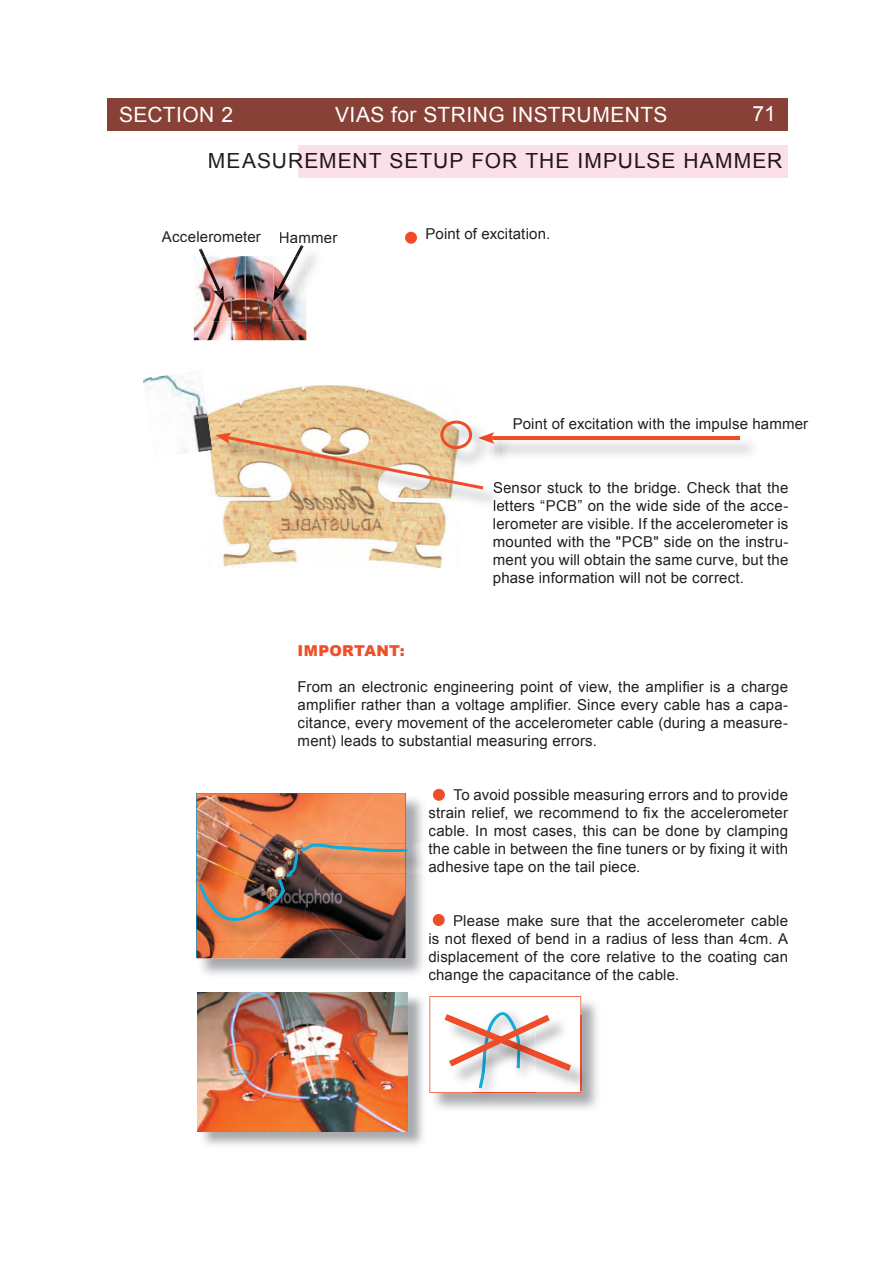
<style>
.page{position:relative;width:893px;height:1263px;background:#fff}
.page>*{position:absolute;margin:0;border:0;box-sizing:border-box;transform-origin:0 0}
.t1{font:21px "Arial";letter-spacing:.05em;color:#231f20}
.t2{font:21px "Arial";letter-spacing:.02em;color:#fff}
.t3{font:15px/18px "Arial";letter-spacing:.01em;color:#231f20;text-align:justify}
.t4{font:900 15px "Arial";letter-spacing:.02em;color:#f04e29}
</style>
<div class="page">
<div style="left:107px;top:98px;width:681px;height:33px;background:#884136"></div>
<div style="left:299px;top:145px;width:489px;height:33px;background:#fbdfeb"></div>
<img style="left:211px;top:385px;width:235px;height:183px">
<img style="left:143px;top:372px;width:70px;height:86px">
<img style="left:504px;top:436px;width:248px;height:22px">
<hr style="left:489px;top:436px;width:250px;height:3px;background:#f04c27">
<img style="left:217px;top:489px;width:279px;height:21px">
<img style="left:494px;top:489px;width:10px;height:7px">
<svg style="left:494px;top:500px;width:10px;height:10px"></svg>
<svg style="left:215px;top:421px;width:289px;height:68px"></svg>
<img style="left:194px;top:256px;width:112px;height:84px">
<img style="left:200px;top:256px;width:45px;height:66px">
<svg style="left:199px;top:248px;width:6px;height:8px"></svg>
<img style="left:202px;top:256px;width:18px;height:35px">
<img style="left:212px;top:285px;width:12px;height:17px">
<svg style="left:217px;top:289px;width:5px;height:5px"></svg>
<img style="left:273px;top:256px;width:33px;height:64px">
<img style="left:273px;top:256px;width:22px;height:42px">
<svg style="left:295px;top:245px;width:9px;height:11px"></svg>
<img style="left:278px;top:256px;width:20px;height:34px">
<img style="left:273px;top:284px;width:13px;height:17px">
<svg style="left:273px;top:289px;width:8px;height:12px"></svg>
<img style="left:196px;top:793px;width:227px;height:182px">
<img style="left:197px;top:793px;width:208px;height:165px">
<img style="left:200px;top:921px;width:106px;height:21px">
<img style="left:303px;top:843px;width:120px;height:31px">
<img style="left:199px;top:844px;width:208px;height:77px">
<div style="left:433px;top:914px;width:12px;height:12px;background:#f04c27;border-radius:50%"></div>
<div style="left:433px;top:789px;width:12px;height:12px;background:#f04c27;border-radius:50%"></div>
<div style="left:405px;top:232px;width:12px;height:12px;background:#f04c27;border-radius:50%"></div>
<img style="left:434px;top:996px;width:164px;height:113px">
<img style="left:473px;top:1093px;width:63px;height:9px">
<img style="left:581px;top:1015px;width:10px;height:76px">
<svg style="left:429px;top:996px;width:152px;height:97px"></svg>
<img style="left:198px;top:992px;width:225px;height:153px">
<img style="left:198px;top:992px;width:209px;height:139px">
<h1 class="t2" style="left:119px;top:101px;width:115px">SECTION 2</h1>
<h1 class="t2" style="left:335px;top:101px;width:334px">VIAS for STRING INSTRUMENTS</h1>
<h1 class="t2" style="left:752px;top:100px;width:25px">71</h1>
<h1 class="t1" style="left:208px;top:147px;width:576px">MEASUREMENT SETUP FOR THE IMPULSE HAMMER</h1>
<p class="t3" style="left:162px;top:227px;width:177px">Accelerometer Hammer</p>
<p class="t3" style="left:425px;top:225px;width:126px">Point of excitation.</p>
<p class="t3" style="left:513px;top:415px;width:297px">Point of excitation with the impulse hammer</p>
<p class="t3" style="left:493px;top:479px;width:297px">Sensor stuck to the bridge. Check that the letters “PCB” on the wide side of the acce&shy;lerometer are visible. If the accelerometer is mounted with the "PCB" side on the instru&shy;ment you will obtain the same curve, but the phase information will not be correct.</p>
<p class="t4" style="left:298px;top:639px;width:109px">IMPORTANT:</p>
<p class="t3" style="left:298px;top:677px;width:492px">From an electronic engineering point of view, the amplifier is a charge amplifier rather than a voltage amplifier. Since every cable has a capa&shy;citance, every movement of the accelerometer cable (during a measure&shy;ment) leads to substantial measuring errors.</p>
<p class="t3" style="left:428px;top:785px;width:361px;text-indent:25px">To avoid possible measuring errors and to provide strain relief, we recommend to fix the accelerometer cable. In most cases, this can be done by clamping the cable in between the fine tuners or by fixing it with adhesive tape on the tail piece.</p>
<p class="t3" style="left:428px;top:911px;width:361px;text-indent:25px">Please make sure that the accelerometer cable is not flexed of bend in a radius of less than 4cm. A displacement of the core relative to the coating can change the capacitance of the cable.</p>
</div>
